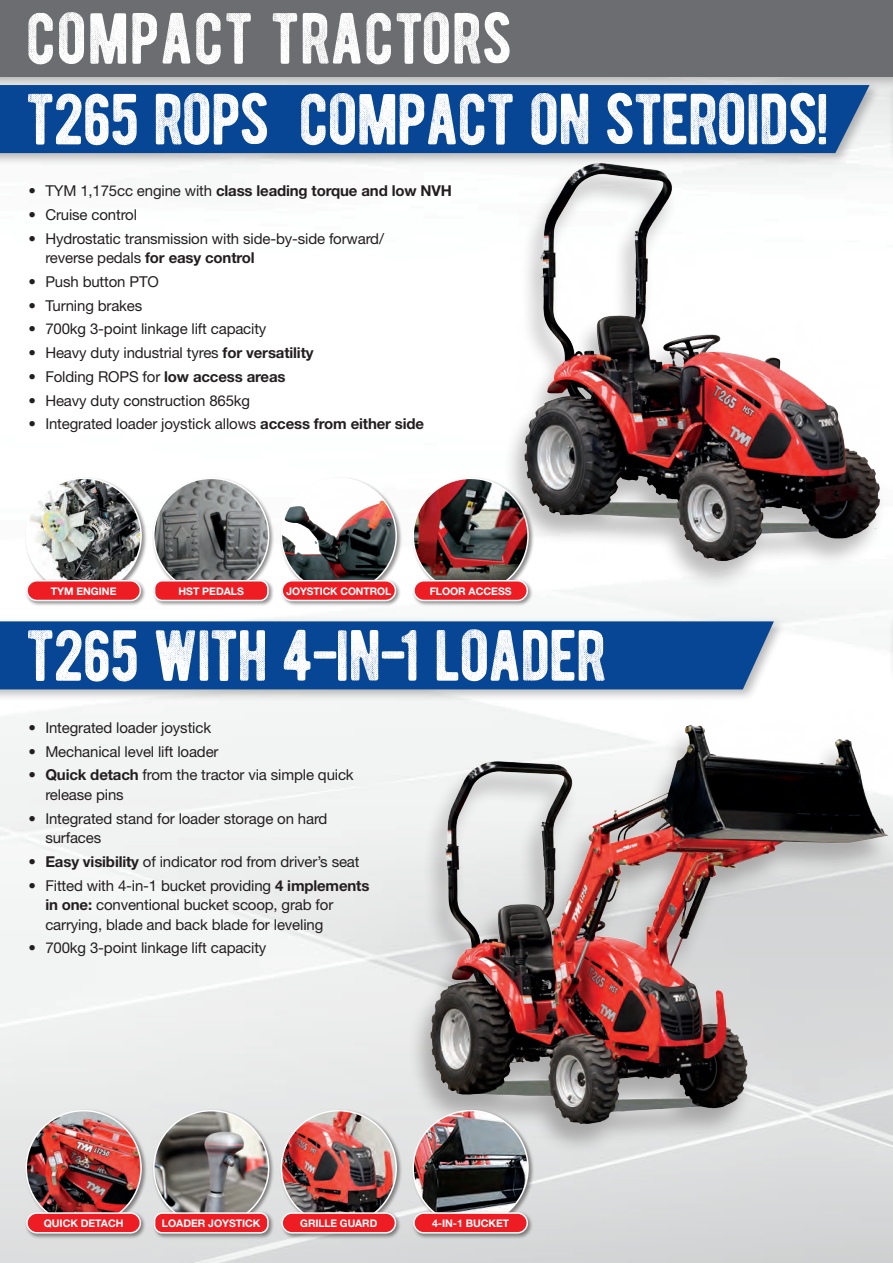
<style>
.page{position:relative;width:893px;height:1263px;background:#fff}
.page>*{position:absolute;margin:0;border:0;box-sizing:border-box;transform-origin:0 0}
.t1{font:72px/80.8px "BERNIER Distressed";letter-spacing:-.025em;color:#fff}
.t2{font:15px/19.5px "Helvetica Neue LT Std";letter-spacing:-.01em;color:#231f20}
.t3{font:700 15px "Helvetica Neue LT Std";letter-spacing:-.01em;color:#231f20}
.t4{font:700 10.5px "Helvetica Neue LT Std";letter-spacing:-.005em;color:#fff}
.s1{font-weight:400}
.s2{font-weight:700}
</style>
<div class="page">
<div style="left:411px;top:476px;width:123px;height:123px;background:#231f20;opacity:.5"></div>
<img style="left:415px;top:478px;width:87px;height:101px">
<div style="left:412px;top:579px;width:122px;height:28px;background:#231f20;opacity:.5"></div>
<div style="left:414px;top:581px;width:113px;height:19px;background:#ee1d23;border-radius:10px"></div>
<div style="left:413px;top:580px;width:115px;height:21px;border:2px solid #fff;border-radius:10px"></div>
<div style="left:0;top:0;width:893px;height:90px;background:#c6c7c7"></div>
<div style="left:0;top:0;width:893px;height:77px;background:#6c6d70"></div>
<div style="left:0;top:81px;width:881px;height:85px;background:#231f20;opacity:.3"></div>
<div style="left:0;top:85px;width:870px;height:68px;background:#074694"></div>
<div style="left:152px;top:476px;width:123px;height:123px;background:#231f20;opacity:.5"></div>
<img style="left:154px;top:478px;width:115px;height:101px">
<div style="left:153px;top:579px;width:121px;height:28px;background:#231f20;opacity:.5"></div>
<div style="left:155px;top:581px;width:113px;height:19px;background:#ee1d23;border-radius:8px"></div>
<div style="left:154px;top:580px;width:115px;height:21px;border:2px solid #fff;border-radius:8px"></div>
<div style="left:279px;top:476px;width:124px;height:123px;background:#231f20;opacity:.5"></div>
<img style="left:281px;top:478px;width:115px;height:115px;border-radius:57px">
<div style="left:280px;top:579px;width:122px;height:28px;background:#231f20;opacity:.5"></div>
<div style="left:282px;top:581px;width:113px;height:19px;background:#ee1d23;border-radius:10px"></div>
<div style="left:281px;top:580px;width:115px;height:21px;border:2px solid #fff;border-radius:10px"></div>
<div style="left:24px;top:476px;width:123px;height:123px;background:#231f20;opacity:.5"></div>
<img style="left:26px;top:478px;width:115px;height:115px;border-radius:57px">
<div style="left:25px;top:579px;width:122px;height:28px;background:#231f20;opacity:.5"></div>
<div style="left:27px;top:581px;width:113px;height:19px;background:#ee1d23;border-radius:10px"></div>
<div style="left:26px;top:580px;width:115px;height:21px;border:2px solid #fff;border-radius:10px"></div>
<img style="left:508px;top:132px;width:385px;height:469px">
<div style="left:888px;top:80px;width:5px;height:87px;background:#231f20;opacity:.3"></div>
<svg style="left:892px;top:85px;width:1px;height:68px"></svg>
<div style="left:888px;top:611px;width:5px;height:73px;background:#f8f8f8"></div>
<svg style="left:892px;top:628px;width:1px;height:24px"></svg>
<div style="left:0;top:617px;width:786px;height:85px;background:#231f20;opacity:.3"></div>
<div style="left:0;top:621px;width:774px;height:68px;background:#074694"></div>
<img style="left:391px;top:683px;width:502px;height:465px">
<div style="left:411px;top:1109px;width:123px;height:123px;background:#231f20;opacity:.5"></div>
<img style="left:413px;top:1111px;width:115px;height:100px">
<div style="left:412px;top:1211px;width:122px;height:28px;background:#231f20;opacity:.5"></div>
<div style="left:414px;top:1213px;width:113px;height:20px;background:#ee1d23;border-radius:10px"></div>
<div style="left:413px;top:1212px;width:115px;height:21px;border:2px solid #fff;border-radius:10px"></div>
<div style="left:152px;top:1109px;width:123px;height:123px;background:#231f20;opacity:.5"></div>
<img style="left:154px;top:1111px;width:115px;height:100px">
<div style="left:153px;top:1211px;width:121px;height:28px;background:#231f20;opacity:.5"></div>
<div style="left:155px;top:1213px;width:113px;height:20px;background:#ee1d23;border-radius:8px"></div>
<div style="left:154px;top:1212px;width:115px;height:21px;border:2px solid #fff;border-radius:8px"></div>
<div style="left:279px;top:1109px;width:124px;height:123px;background:#231f20;opacity:.5"></div>
<img style="left:281px;top:1111px;width:115px;height:100px">
<div style="left:280px;top:1211px;width:122px;height:28px;background:#231f20;opacity:.5"></div>
<div style="left:282px;top:1213px;width:113px;height:20px;background:#ee1d23;border-radius:10px"></div>
<div style="left:281px;top:1212px;width:115px;height:21px;border:2px solid #fff;border-radius:10px"></div>
<div style="left:24px;top:1109px;width:123px;height:123px;background:#231f20;opacity:.5"></div>
<img style="left:26px;top:1111px;width:115px;height:114px;border-radius:57px">
<div style="left:25px;top:1211px;width:122px;height:28px;background:#231f20;opacity:.5"></div>
<div style="left:27px;top:1213px;width:113px;height:20px;background:#ee1d23;border-radius:10px"></div>
<div style="left:26px;top:1212px;width:115px;height:21px;border:2px solid #fff;border-radius:10px"></div>
<h1 class="t1" style="left:26px;top:-3px;width:805px">COMPACT TRACTORS<br>T265 ROPS COMPACT ON STEROIDS!</h1>
<p class="t3" style="left:28px;top:181px;width:425px"><span class="s1">• TYM 1,175cc engine with</span> class leading torque and low NVH</p>
<p class="t2" style="left:28px;top:204px;width:110px">• Cruise control</p>
<p class="t2" style="left:45px;top:228px;width:340px;text-indent:-17px">• Hydrostatic transmission with side-by-side forward/ reverse pedals <span class="s2">for easy control</span></p>
<p class="t2" style="left:28px;top:271px;width:132px">• Push button PTO</p>
<p class="t2" style="left:28px;top:295px;width:115px">• Turning brakes</p>
<p class="t2" style="left:28px;top:319px;width:240px">• 700kg 3-point linkage lift capacity</p>
<p class="t2" style="left:28px;top:343px;width:287px">• Heavy duty industrial tyres <span class="s2">for versatility</span></p>
<p class="t2" style="left:28px;top:366px;width:259px">• Folding ROPS for <span class="s2">low access areas</span></p>
<p class="t2" style="left:28px;top:390px;width:223px">• Heavy duty construction 865kg</p>
<p class="t2" style="left:28px;top:414px;width:397px">• Integrated loader joystick allows <span class="s2">access from either side</span></p>
<p class="t4" style="left:51px;top:585px;width:67px">TYM ENGINE</p>
<p class="t4" style="left:179px;top:585px;width:67px">HST PEDALS</p>
<p class="t4" style="left:286px;top:585px;width:106px">JOYSTICK CONTROL</p>
<p class="t4" style="left:430px;top:585px;width:83px">FLOOR ACCESS</p>
<h1 class="t1" style="left:26px;top:614px;width:582px">T265 WITH 4-IN-1 LOADER</h1>
<p class="t2" style="left:28px;top:717px;width:184px">• Integrated loader joystick</p>
<p class="t2" style="left:28px;top:741px;width:192px">• Mechanical level lift loader</p>
<p class="t2" style="left:45px;top:765px;width:310px;text-indent:-17px">• <span class="s2">Quick detach</span> from the tractor via simple quick release pins</p>
<p class="t2" style="left:45px;top:808px;width:284px;text-indent:-17px">• Integrated stand for loader storage on hard surfaces</p>
<p class="t2" style="left:28px;top:851px;width:333px">• <span class="s2">Easy visibility</span> of indicator rod from driver’s seat</p>
<p class="t2" style="left:45px;top:875px;width:326px;text-indent:-17px">• Fitted with 4-in-1 bucket providing <span class="s2">4 implements in one:</span> conventional bucket scoop, grab for carrying, blade and back blade for leveling</p>
<p class="t2" style="left:28px;top:938px;width:240px">• 700kg 3-point linkage lift capacity</p>
<p class="t4" style="left:44px;top:1217px;width:81px">QUICK DETACH</p>
<p class="t4" style="left:162px;top:1217px;width:100px">LOADER JOYSTICK</p>
<p class="t4" style="left:300px;top:1217px;width:78px">GRILLE GUARD</p>
<p class="t4" style="left:432px;top:1217px;width:79px">4-IN-1 BUCKET</p>
</div>
